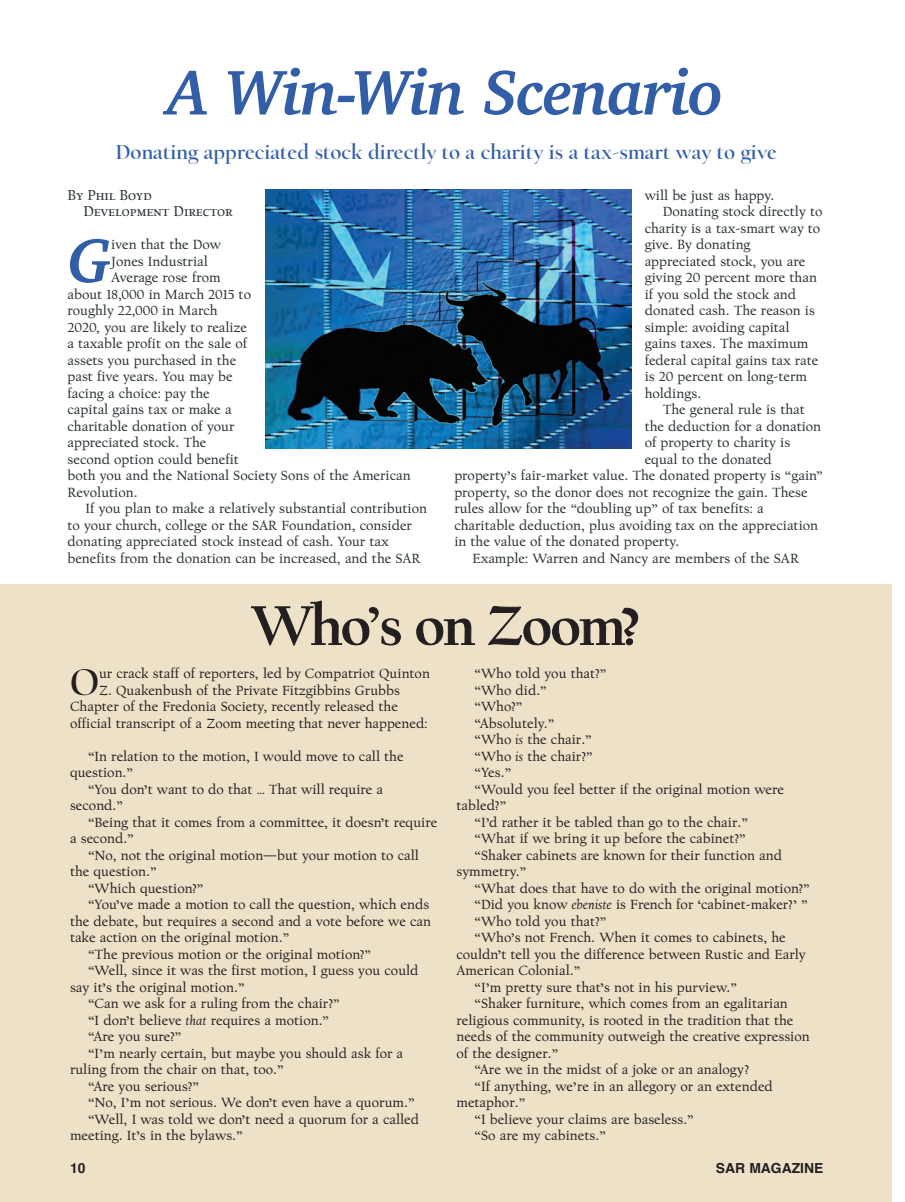
<style>
.page{position:relative;width:905px;height:1202px;background:#fff}
.page>*{position:absolute;margin:0;border:0;box-sizing:border-box;transform-origin:0 0}
.t1{font:italic 700 64.5px "Charter";letter-spacing:-.03em;color:#315ea7}
.t2{font:italic 700 63px "Charter";color:#315ea7}
.t3{font:700 57px "Californian FB Display";letter-spacing:-.02em;color:#231f20}
.t4{font:700 38.85px "Californian FB Display";color:#231f20}
.t5{font:700 21px "Californian FB Display";color:#315ea7}
.t6{font:15px/16.5px "Californian FB Text Expert";color:#232d31}
.t7{font:13.8px/16.5px "Californian FB Text";color:#231f20}
.t8{font:13.8px "Californian FB Text";color:#232d31}
.t9{font:700 13.8px "Helvetica";color:#231f20}
.s1{font-style:italic}
</style>
<div class="page">
<div style="left:0;top:585px;width:891px;height:617px;background:#ede2c8"></div>
<svg style="left:251px;top:600px;width:150px;height:46px"></svg>
<svg style="left:416px;top:618px;width:59px;height:27px"></svg>
<svg style="left:488px;top:606px;width:150px;height:39px"></svg>
<img style="left:265px;top:190px;width:366px;height:258px">
<h1 class="t1" style="left:167px;top:37px;width:557px">A Win-Win Scenario</h1>
<h3 class="t5" style="left:116px;top:141px;width:663px">Donating appreciated stock directly to a charity is a tax-smart way to give</h3>
<p class="t6" style="left:83px;top:187px;width:151px;text-indent:-16px">By Phil Boyd<br>Development Director</p>
<h2 class="t2" style="left:67px;top:207px;width:45px">G</h2>
<p class="t8" style="left:111px;top:237px;width:111px">iven that the Dow</p>
<p class="t8" style="left:111px;top:254px;width:98px">Jones Industrial</p>
<p class="t8" style="left:111px;top:270px;width:111px">Average rose from</p>
<p class="t8" style="left:68px;top:287px;width:185px">about 18,000 in March 2015 to</p>
<p class="t8" style="left:68px;top:303px;width:152px">roughly 22,000 in March</p>
<p class="t8" style="left:68px;top:320px;width:181px">2020, you are likely to realize</p>
<p class="t8" style="left:68px;top:336px;width:181px">a taxable profit on the sale of</p>
<p class="t8" style="left:68px;top:353px;width:170px">assets you purchased in the</p>
<p class="t8" style="left:68px;top:369px;width:167px">past five years. You may be</p>
<p class="t8" style="left:68px;top:386px;width:144px">facing a choice: pay the</p>
<p class="t8" style="left:68px;top:402px;width:165px">capital gains tax or make a</p>
<p class="t8" style="left:68px;top:419px;width:168px">charitable donation of your</p>
<p class="t8" style="left:68px;top:435px;width:140px">appreciated stock. The</p>
<p class="t8" style="left:68px;top:452px;width:173px">second option could benefit</p>
<p class="t8" style="left:68px;top:468px;width:345px">both you and the National Society Sons of the American</p>
<p class="t8" style="left:68px;top:485px;width:72px">Revolution.</p>
<p class="t8" style="left:86px;top:501px;width:343px">If you plan to make a relatively substantial contribution</p>
<p class="t8" style="left:68px;top:518px;width:346px">to your church, college or the SAR Foundation, consider</p>
<p class="t8" style="left:68px;top:534px;width:323px">donating appreciated stock instead of cash. Your tax</p>
<p class="t8" style="left:68px;top:551px;width:354px">benefits from the donation can be increased, and the SAR</p>
<p class="t8" style="left:644px;top:188px;width:131px">will be just as happy.</p>
<p class="t8" style="left:662px;top:204px;width:161px">Donating stock directly to</p>
<p class="t8" style="left:644px;top:221px;width:177px">charity is a tax-smart way to</p>
<p class="t8" style="left:644px;top:237px;width:107px">give. By donating</p>
<p class="t8" style="left:644px;top:254px;width:162px">appreciated stock, you are</p>
<p class="t8" style="left:644px;top:270px;width:174px">giving 20 percent more than</p>
<p class="t8" style="left:644px;top:287px;width:153px">if you sold the stock and</p>
<p class="t8" style="left:644px;top:303px;width:172px">donated cash. The reason is</p>
<p class="t8" style="left:644px;top:320px;width:146px">simple: avoiding capital</p>
<p class="t8" style="left:644px;top:336px;width:165px">gains taxes. The maximum</p>
<p class="t8" style="left:644px;top:353px;width:175px">federal capital gains tax rate</p>
<p class="t8" style="left:644px;top:369px;width:164px">is 20 percent on long-term</p>
<p class="t8" style="left:644px;top:386px;width:58px">holdings.</p>
<p class="t8" style="left:662px;top:402px;width:143px">The general rule is that</p>
<p class="t8" style="left:644px;top:419px;width:178px">the deduction for a donation</p>
<p class="t8" style="left:644px;top:435px;width:147px">of property to charity is</p>
<p class="t8" style="left:644px;top:452px;width:129px">equal to the donated</p>
<p class="t8" style="left:454px;top:468px;width:370px">property’s fair-market value. The donated property is “gain”</p>
<p class="t8" style="left:454px;top:485px;width:355px">property, so the donor does not recognize the gain. These</p>
<p class="t8" style="left:454px;top:501px;width:311px">rules allow for the “doubling up” of tax benefits: a</p>
<p class="t8" style="left:454px;top:518px;width:365px">charitable deduction, plus avoiding tax on the appreciation</p>
<p class="t8" style="left:454px;top:534px;width:226px">in the value of the donated property.</p>
<p class="t8" style="left:472px;top:551px;width:328px">Example: Warren and Nancy are members of the SAR</p>
<h3 class="t3" style="left:251px;top:596px;width:389px">Who’s on Zoom?</h3>
<h3 class="t4" style="left:70px;top:662px;width:31px">O</h3>
<p class="t7" style="left:99px;top:666px;width:332px">ur crack staff of reporters, led by Compatriot Quinton</p>
<p class="t7" style="left:99px;top:682px;width:302px">Z. Quakenbush of the Private Fitzgibbins Grubbs</p>
<p class="t7" style="left:70px;top:699px;width:329px">Chapter of the Fredonia Society, recently released the</p>
<p class="t7" style="left:70px;top:715px;width:359px">official transcript of a Zoom meeting that never happened:</p>
<p class="t7" style="left:70px;top:748px;width:335px;text-indent:18px">“In relation to the motion, I would move to call the question.”</p>
<p class="t7" style="left:70px;top:781px;width:315px;text-indent:18px">“You don’t want to do that … That will require a second.”</p>
<p class="t7" style="left:70px;top:814px;width:369px;text-indent:18px">“Being that it comes from a committee, it doesn’t require a second.”</p>
<p class="t7" style="left:88px;top:847px;width:332px">“No, not the original motion—but your motion to call</p>
<p class="t7" style="left:70px;top:863px;width:88px">the question.”</p>
<p class="t7" style="left:88px;top:880px;width:117px">“Which question?”</p>
<p class="t7" style="left:88px;top:896px;width:343px">“You’ve made a motion to call the question, which ends</p>
<p class="t7" style="left:70px;top:913px;width:362px">the debate, but requires a second and a vote before we can</p>
<p class="t7" style="left:70px;top:929px;width:221px">take action on the original motion.”</p>
<p class="t7" style="left:88px;top:946px;width:284px">“The previous motion or the original motion?”</p>
<p class="t7" style="left:88px;top:962px;width:332px">“Well, since it was the first motion, I guess you could</p>
<p class="t7" style="left:70px;top:979px;width:176px">say it’s the original motion.”</p>
<p class="t7" style="left:88px;top:995px;width:253px">“Can we ask for a ruling from the chair?”</p>
<p class="t7" style="left:88px;top:1012px;width:243px">“I don’t believe <span class="s1">that</span> requires a motion.”</p>
<p class="t7" style="left:88px;top:1028px;width:95px">“Are you sure?”</p>
<p class="t7" style="left:88px;top:1045px;width:317px">“I’m nearly certain, but maybe you should ask for a</p>
<p class="t7" style="left:70px;top:1061px;width:215px">ruling from the chair on that, too.”</p>
<p class="t7" style="left:88px;top:1078px;width:112px">“Are you serious?”</p>
<p class="t7" style="left:88px;top:1094px;width:328px">“No, I’m not serious. We don’t even have a quorum.”</p>
<p class="t7" style="left:88px;top:1111px;width:332px">“Well, I was told we don’t need a quorum for a called</p>
<p class="t7" style="left:70px;top:1127px;width:174px">meeting. It’s in the bylaws.”</p>
<p class="t7" style="left:474px;top:665px;width:133px">“Who told you that?”</p>
<p class="t7" style="left:474px;top:682px;width:74px">“Who did.”</p>
<p class="t7" style="left:474px;top:698px;width:49px">“Who?”</p>
<p class="t7" style="left:474px;top:715px;width:81px">“Absolutely.”</p>
<p class="t7" style="left:474px;top:731px;width:119px">“Who <span class="s1">is</span> the chair.”</p>
<p class="t7" style="left:474px;top:748px;width:120px">“Who <span class="s1">is</span> the chair?”</p>
<p class="t7" style="left:474px;top:764px;width:38px">“Yes.”</p>
<p class="t7" style="left:474px;top:781px;width:311px">“Would you feel better if the original motion were</p>
<p class="t7" style="left:456px;top:797px;width:51px">tabled?”</p>
<p class="t7" style="left:474px;top:814px;width:275px">“I’d rather it be tabled than go to the chair.”</p>
<p class="t7" style="left:474px;top:830px;width:273px">“What if we bring it up before the cabinet?”</p>
<p class="t7" style="left:474px;top:847px;width:309px">“Shaker cabinets are known for their function and</p>
<p class="t7" style="left:456px;top:863px;width:71px">symmetry.”</p>
<p class="t7" style="left:474px;top:880px;width:337px">“What does that have to do with the original motion?”</p>
<p class="t7" style="left:474px;top:896px;width:334px">“Did you know <span class="s1">ebeniste</span> is French for ‘cabinet-maker?’ ”</p>
<p class="t7" style="left:474px;top:913px;width:133px">“Who told you that?”</p>
<p class="t7" style="left:474px;top:929px;width:313px">“Who’s not French. When it comes to cabinets, he</p>
<p class="t7" style="left:456px;top:946px;width:350px">couldn’t tell you the difference between Rustic and Early</p>
<p class="t7" style="left:456px;top:962px;width:125px">American Colonial.”</p>
<p class="t7" style="left:474px;top:979px;width:264px">“I’m pretty sure that’s not in his purview.”</p>
<p class="t7" style="left:474px;top:995px;width:315px">“Shaker furniture, which comes from an egalitarian</p>
<p class="t7" style="left:456px;top:1012px;width:338px">religious community, is rooted in the tradition that the</p>
<p class="t7" style="left:456px;top:1028px;width:355px">needs of the community outweigh the creative expression</p>
<p class="t7" style="left:456px;top:1045px;width:103px">of the designer.”</p>
<p class="t7" style="left:474px;top:1061px;width:276px">“Are we in the midst of a joke or an analogy?</p>
<p class="t7" style="left:474px;top:1078px;width:300px">“If anything, we’re in an allegory or an extended</p>
<p class="t7" style="left:456px;top:1094px;width:70px">metaphor.”</p>
<p class="t7" style="left:474px;top:1111px;width:221px">“I believe your claims are baseless.”</p>
<p class="t7" style="left:474px;top:1127px;width:133px">“So are my cabinets.”</p>
<p class="t9" style="left:70px;top:1157px;width:17px">10</p>
<p class="t9" style="left:715px;top:1157px;width:109px">SAR MAGAZINE</p>
</div>
